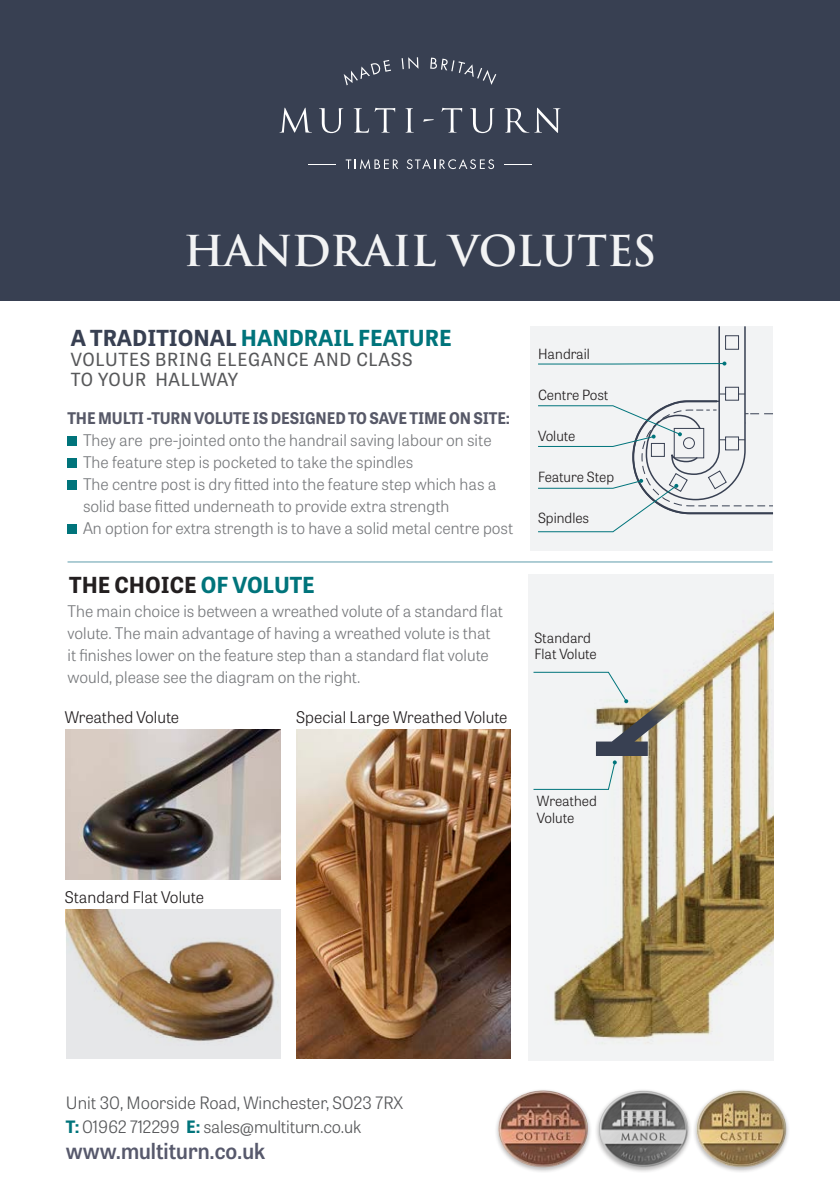
<style>
.page{position:relative;width:840px;height:1191px;background:#fff}
.page>*{position:absolute;margin:0;border:0;box-sizing:border-box;transform-origin:0 0}
.t1{font:600 41.4px "Trajan Pro 3";color:#f2f3f4}
.t2{font:700 22px "Tablet Gothic";color:#00747b}
.t3{font:600 22px "Tablet Gothic";color:#57596c;scale:.95 1}
.t4{font:700 22px "Tablet Gothic";color:#231f20}
.t5{font:18px/20px "Tablet Gothic";letter-spacing:.04em;color:#57585a}
.t6{font:300 17px "Tablet Gothic";letter-spacing:-.01em;color:#57585a}
.t7{font:300 16px/22px "Tablet Gothic";color:#787a7d}
.t8{font:300 16px "Tablet Gothic";color:#231f20}
.t9{font:700 16px "Tablet Gothic";letter-spacing:-.01em;color:#575968;scale:.95 1}
.t10{font:300 14px/16.8px "Tablet Gothic";color:#231f20}
.s1{color:#384052}
.s2{color:#00747b}
.s3{font-weight:700;color:#00747b}
</style>
<div class="page">
<div style="left:530px;top:326px;width:242px;height:224px;background:#f2f3f4"></div>
<img style="left:528px;top:574px;width:244px;height:486px">
<div style="left:0;top:0;width:839px;height:300px;background:#384052"></div>
<div style="left:593px;top:1088px;width:98px;height:85px;background:#231f20;opacity:.3"></div>
<img style="left:598px;top:1090px;width:89px;height:77px">
<div style="left:691px;top:1088px;width:98px;height:85px;background:#231f20;opacity:.3"></div>
<img style="left:696px;top:1090px;width:89px;height:77px">
<div style="left:493px;top:1088px;width:98px;height:85px;background:#231f20;opacity:.3"></div>
<img style="left:498px;top:1090px;width:89px;height:77px">
<svg style="left:353px;top:108px;width:42px;height:25px"></svg>
<svg style="left:405px;top:108px;width:8px;height:25px"></svg>
<svg style="left:423px;top:119px;width:10px;height:3px"></svg>
<svg style="left:441px;top:108px;width:21px;height:25px"></svg>
<svg style="left:319px;top:108px;width:24px;height:25px"></svg>
<svg style="left:470px;top:108px;width:24px;height:25px"></svg>
<svg style="left:279px;top:108px;width:33px;height:25px"></svg>
<svg style="left:505px;top:108px;width:55px;height:25px"></svg>
<svg style="left:343px;top:60px;width:48px;height:25px"></svg>
<svg style="left:401px;top:57px;width:17px;height:12px"></svg>
<svg style="left:430px;top:58px;width:66px;height:27px"></svg>
<svg style="left:308px;top:164px;width:27px;height:1px"></svg>
<svg style="left:504px;top:164px;width:28px;height:1px"></svg>
<svg style="left:345px;top:159px;width:53px;height:10px"></svg>
<svg style="left:406px;top:159px;width:88px;height:10px"></svg>
<div style="left:67px;top:437px;width:10px;height:9px;background:#00747b"></div>
<div style="left:67px;top:459px;width:10px;height:9px;background:#00747b"></div>
<div style="left:67px;top:481px;width:10px;height:9px;background:#00747b"></div>
<div style="left:67px;top:525px;width:10px;height:9px;background:#00747b"></div>
<hr style="left:67px;top:561px;width:705px;height:1px;background:#5e9cac">
<img style="left:66px;top:730px;width:214px;height:149px">
<img style="left:296px;top:730px;width:214px;height:328px">
<img style="left:66px;top:909px;width:214px;height:149px">
<svg style="left:532px;top:671px;width:153px;height:119px"></svg>
<svg style="left:538px;top:326px;width:235px;height:207px"></svg>
<p class="t1" style="left:184px;top:221px;width:473px">HANDRAIL VOLUTES</p>
<p class="t2" style="left:71px;top:322px;width:382px"><span class="s1">A TRADITIONAL</span> HANDRAIL FEATURE</p>
<p class="t5" style="left:71px;top:348px;width:343px">VOLUTES BRING ELEGANCE AND CLASS<br>TO YOUR HALLWAY</p>
<p class="t9" style="left:67px;top:406px;width:467px">THE MULTI -TURN VOLUTE IS DESIGNED TO SAVE TIME ON SITE:</p>
<p class="t7" style="left:83px;top:428px;width:410px">They are pre-jointed onto the handrail saving labour on site</p>
<p class="t7" style="left:83px;top:450px;width:331px">The feature step is pocketed to take the spindles</p>
<p class="t7" style="left:83px;top:472px;width:414px">The centre post is dry fitted into the feature step which has a solid base fitted underneath to provide extra strength</p>
<p class="t7" style="left:83px;top:516px;width:431px">An option for extra strength is to have a solid metal centre post</p>
<p class="t4" style="left:69px;top:569px;width:247px">THE CHOICE <span class="s2">OF VOLUTE</span></p>
<p class="t7" style="left:67px;top:599px;width:436px">The main choice is between a wreathed volute of a standard flat volute. The main advantage of having a wreathed volute is that it finishes lower on the feature step than a standard flat volute would, please see the diagram on the right.</p>
<p class="t8" style="left:65px;top:706px;width:116px">Wreathed Volute</p>
<p class="t8" style="left:296px;top:706px;width:213px">Special Large Wreathed Volute</p>
<p class="t10" style="left:537px;top:345px;width:53px">Handrail</p>
<p class="t10" style="left:537px;top:386px;width:72px">Centre Post</p>
<p class="t10" style="left:537px;top:427px;width:39px">Volute</p>
<p class="t10" style="left:537px;top:468px;width:77px">Feature Step</p>
<p class="t10" style="left:537px;top:508px;width:53px">Spindles</p>
<p class="t10" style="left:534px;top:628px;width:64px">Standard<br>Flat Volute</p>
<p class="t8" style="left:65px;top:886px;width:141px">Standard Flat Volute</p>
<p class="t10" style="left:536px;top:792px;width:61px">Wreathed<br>Volute</p>
<p class="t6" style="left:66px;top:1091px;width:339px">Unit 30, Moorside Road, Winchester, SO23 7RX</p>
<p class="t6" style="left:66px;top:1115px;width:297px"><span class="s3">T:</span> 01962 712299 <span class="s3">E:</span> sales@multiturn.co.uk</p>
<p class="t3" style="left:66px;top:1135px;width:211px">www.multiturn.co.uk</p>
</div>
